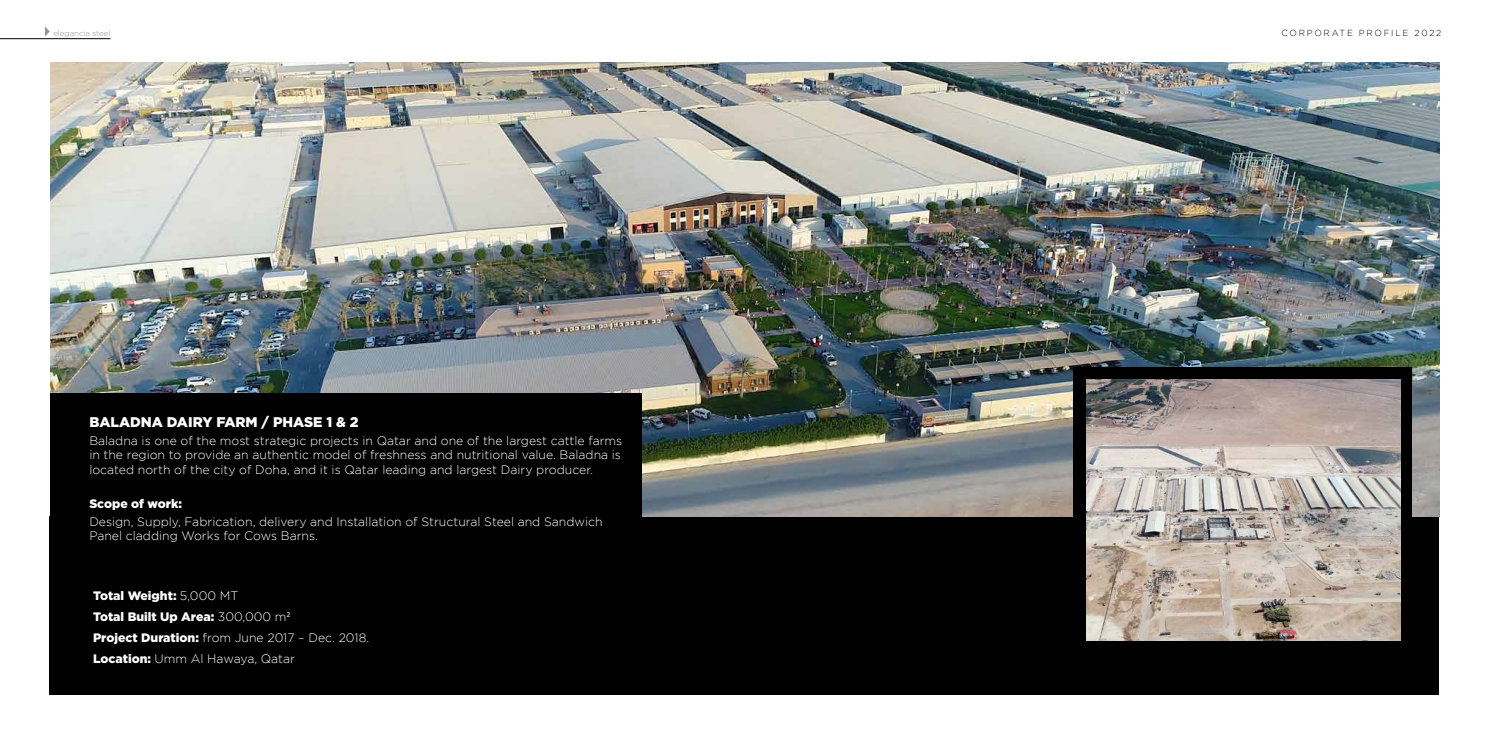
<style>
.page{position:relative;width:1489px;height:745px;background:#fff}
.page>*{position:absolute;margin:0;border:0;box-sizing:border-box;transform-origin:0 0}
.t1{font:900 14px "Gotham";color:#fff}
.t2{font:300 12.25px/14.7px "Gotham";color:#fff;text-align:justify}
.t3{font:900 12.25px/20.8px "Gotham";color:#fff}
.t4{font:300 8.75px "Gotham";letter-spacing:.2em;color:#000}
.t5{font:300 7.88px "Gotham";color:#939598}
.s1{font-weight:300}
.s2{font-family:"Calibri";font-weight:300}
</style>
<div class="page">
<svg style="left:45px;top:26px;width:5px;height:10px"></svg>
<hr style="left:0;top:38px;width:110px;height:1px;background:#000">
<div style="left:50px;top:516px;width:1388px;height:178px;background:#000"></div>
<img style="left:50px;top:62px;width:1389px;height:454px">
<div style="left:1073px;top:367px;width:338px;height:287px;background:#000"></div>
<img style="left:1086px;top:379px;width:314px;height:261px">
<div style="left:50px;top:392px;width:591px;height:127px;background:#000"></div>
<p class="t5" style="left:53px;top:29px;width:59px">elegancia steel</p>
<p class="t4" style="left:1281px;top:28px;width:161px">CORPORATE PROFILE 2022</p>
<p class="t1" style="left:89px;top:414px;width:271px">BALADNA DAIRY FARM / PHASE 1 &amp; 2</p>
<p class="t2" style="left:89px;top:432px;width:534px">Baladna is one of the most strategic projects in Qatar and one of the largest cattle farms in the region to provide an authentic model of freshness and nutritional value. Baladna is located north of the city of Doha, and it is Qatar leading and largest Dairy producer.</p>
<p class="t3" style="left:89px;top:493px;width:94px">Scope of work:</p>
<p class="t2" style="left:89px;top:513px;width:515px">Design, Supply, Fabrication, delivery and Installation of Structural Steel and Sandwich<br>Panel cladding Works for Cows Barns.</p>
<p class="t3" style="left:93px;top:584px;width:278px">Total Weight: <span class="s1">5,000 MT<br></span>Total Built Up Area: <span class="s1">300,000 m</span><span class="s2">²<br></span>Project Duration: <span class="s1">from June 2017 – Dec. 2018.<br></span>Location: <span class="s1">Umm Al Hawaya, Qatar</span></p>
</div>
